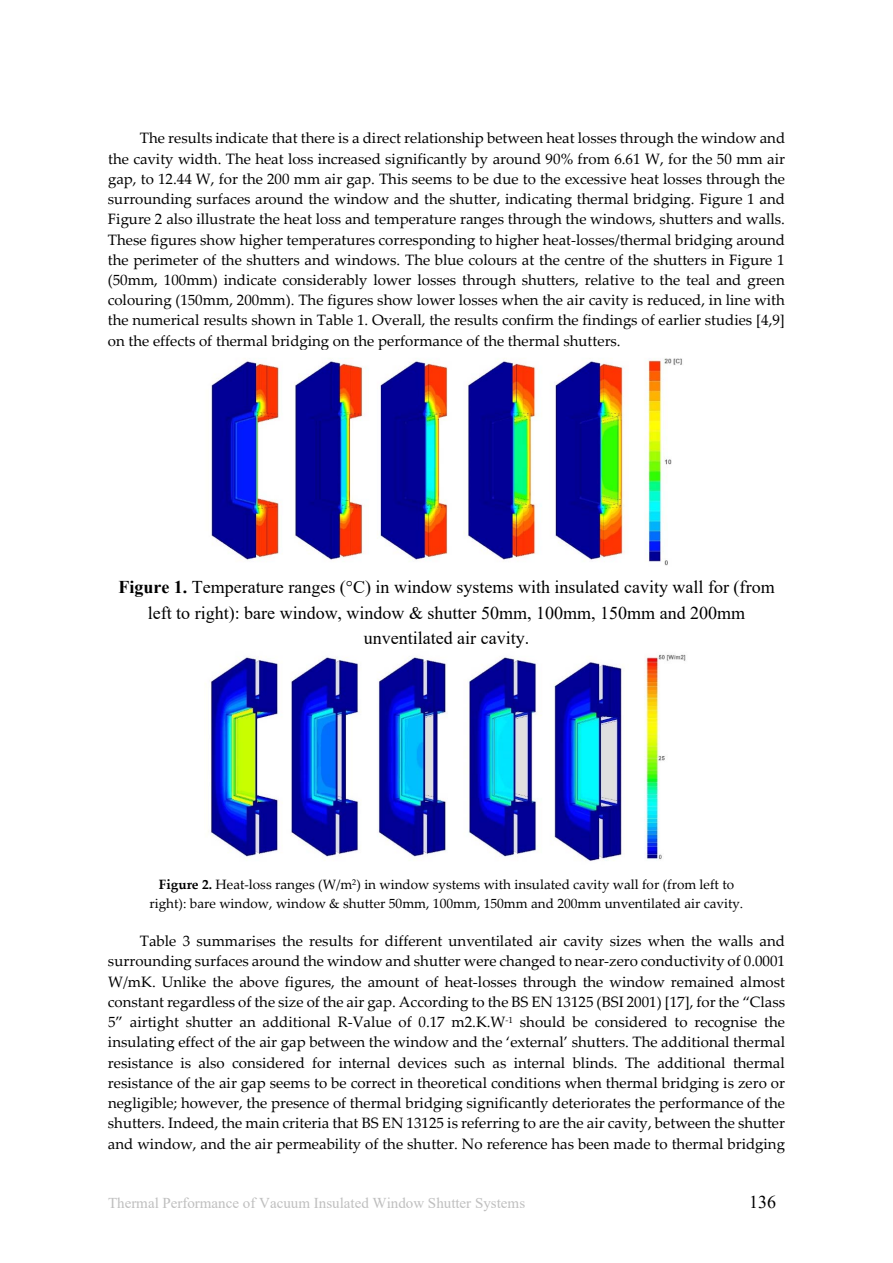
<style>
.page{position:relative;width:893px;height:1263px;background:#fff}
.page>*{position:absolute;margin:0;border:0;box-sizing:border-box;transform-origin:0 0}
.t1{font:18px/25.5px "Times New Roman";color:#000;text-align:center}
.t2{font:15px/20.2px "Palatino Linotype Roman 2";color:#000;text-align:justify}
.t3{font:15px "Times New Roman";color:#bfbfbf}
.t4{font:13.5px/19.5px "Palatino Linotype Roman 2";color:#000;text-align:center}
.s1{font-family:"Palatino Linotype"}
.s2{font-weight:700}
.s3{font-family:"Palatino Linotype Bold 2"}
</style>
<div class="page">
<img style="left:211px;top:358px;width:471px;height:208px">
<img style="left:208px;top:654px;width:478px;height:207px">
<p class="t2" style="left:108px;top:127px;width:679px;text-indent:32px">The results indicate that there is a direct relationship between heat losses through the window and the cavity width. The heat loss increased significantly by around 90% from 6.61 W, for the 50 mm air gap, to 12.44 W, for the 200 mm air gap. This seems to be due to the excessive heat losses through the surrounding surfaces around the window and the shutter, indicating thermal bridging. Figure 1 and Figure 2 also illustrate the heat loss and temperature ranges through the windows, shutters and walls.<br>These figures show higher temperatures corresponding to higher heat<span class="s1">‐</span>losses/thermal bridging around the perimeter of the shutters and windows. The blue colours at the centre of the shutters in Figure 1 (50mm, 100mm) indicate considerably lower losses through shutters, relative to the teal and green colouring (150mm, 200mm). The figures show lower losses when the air cavity is reduced, in line with the numerical results shown in Table 1. Overall, the results confirm the findings of earlier studies [4,9] on the effects of thermal bridging on the performance of the thermal shutters.</p>
<p class="t1" style="left:118px;top:574px;width:658px"><span class="s2">Figure 1.</span> Temperature ranges (°C) in window systems with insulated cavity wall for (from left to right): bare window, window &amp; shutter 50mm, 100mm, 150mm and 200mm unventilated air cavity.</p>
<p class="t4" style="left:150px;top:874px;width:595px"><span class="s3">Figure 2.</span> Heat<span class="s1">‐</span>loss ranges (W/m<sup>2</sup>) in window systems with insulated cavity wall for (from left to right): bare window, window &amp; shutter 50mm, 100mm, 150mm and 200mm unventilated air cavity.</p>
<p class="t2" style="left:108px;top:930px;width:679px;text-indent:32px">Table 3 summarises the results for different unventilated air cavity sizes when the walls and surrounding surfaces around the window and shutter were changed to near<span class="s1">‐</span>zero conductivity of 0.0001<br>W/mK. Unlike the above figures, the amount of heat<span class="s1">‐</span>losses through the window remained almost constant regardless of the size of the air gap. According to the BS EN 13125 (BSI 2001) [17], for the “Class 5” airtight shutter an additional R<span class="s1">‐</span>Value of 0.17 m2.K.W<sup>‐</sup><sup>1</sup> should be considered to recognise the insulating effect of the air gap between the window and the ‘external’ shutters. The additional thermal resistance is also considered for internal devices such as internal blinds. The additional thermal resistance of the air gap seems to be correct in theoretical conditions when thermal bridging is zero or negligible; however, the presence of thermal bridging significantly deteriorates the performance of the shutters. Indeed, the main criteria that BS EN 13125 is referring to are the air cavity, between the shutter and window, and the air permeability of the shutter. No reference has been made to thermal bridging</p>
<p class="t3" style="left:108px;top:1192px;width:419px">Thermal Performance of Vacuum Insulated Window Shutter Systems</p>
<p class="t1" style="left:749px;top:1189px;width:28px">136</p>
</div>
